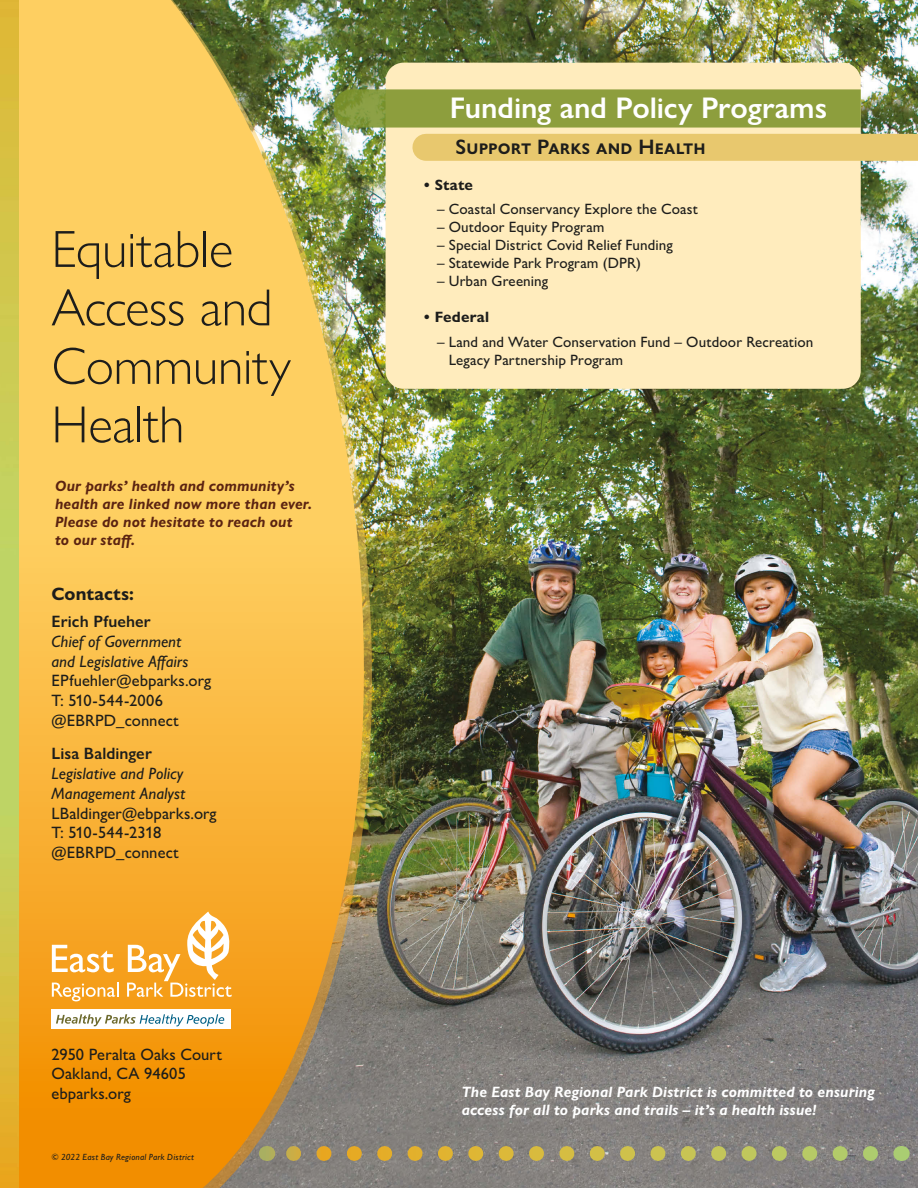
<style>
.page{position:relative;width:918px;height:1188px;background:#fff}
.page>*{position:absolute;margin:0;border:0;box-sizing:border-box;transform-origin:0 0}
.t1{font:300 52.5px/58.5px "Gill Sans Nova";letter-spacing:-.01em;color:#1d1d1b}
.t2{font:600 30px "Gill Sans Nova";letter-spacing:-.005em;color:#fff}
.t3{font:600 21px "Gill Sans Nova";letter-spacing:.005em;color:#1d1d1b}
.t4{font:700 18px "Gill Sans Nova";letter-spacing:.005em;color:#1d1d1b}
.t5{font:500 16.5px/19.8px "Gill Sans Nova";letter-spacing:.005em;color:#1d1d1b}
.t6{font:italic 500 16.5px/19.8px "Gill Sans Nova";color:#1d1d1b}
.t7{font:600 16.5px "Gill Sans Nova";letter-spacing:.005em;color:#1d1d1b}
.t8{font:500 15px/18px "Gill Sans Nova";letter-spacing:.01em;color:#1d1d1b}
.t9{font:italic 700 15px/18px "Gill Sans Nova";letter-spacing:.01em;color:#5b2311}
.t10{font:italic 700 15px/18px "Gill Sans Nova";letter-spacing:.01em;color:#fff}
.t11{font:700 15px "Gill Sans Nova";letter-spacing:.015em;color:#1d1d1b}
.t12{font:italic 500 9px "Gill Sans Nova";letter-spacing:.02em;color:#1d1d1b}
</style>
<div class="page">
<img style="left:404px;top:0;width:514px;height:1188px">
<div style="left:386px;top:63px;width:475px;height:326px;background:#ffecbd;border-radius:18px"></div>
<svg style="left:404px;top:1146px;width:467px;height:15px;background:#a0996c"></svg>
<svg style="left:901px;top:1146px;width:1px;height:15px"></svg>
<img style="left:19px;top:0;width:385px;height:1188px">
<img style="left:0;top:0;width:19px;height:1188px">
<div style="left:51px;top:1010px;width:180px;height:19px;background:#fff"></div>
<svg style="left:52px;top:945px;width:62px;height:27px"></svg>
<svg style="left:52px;top:983px;width:67px;height:18px"></svg>
<svg style="left:127px;top:912px;width:105px;height:85px"></svg>
<svg style="left:56px;top:1014px;width:168px;height:12px"></svg>
<div style="left:426px;top:134px;width:492px;height:27px;background:#e8c86e"></div>
<svg style="left:334px;top:89px;width:527px;height:39px;background:#8e9f3f"></svg>
<h1 class="t1" style="left:51px;top:219px;width:241px">Equitable<br>Access and<br>Community<br>Health</h1>
<p class="t9" style="left:55px;top:477px;width:259px">Our parks’ health and community’s health are linked now more than ever.<br>Please do not hesitate to reach out<br>to our staff.</p>
<p class="t4" style="left:51px;top:583px;width:84px">Contacts:</p>
<p class="t7" style="left:51px;top:611px;width:101px">Erich Pfueher</p>
<p class="t6" style="left:51px;top:631px;width:138px">Chief of Government and Legislative Affairs</p>
<p class="t5" style="left:51px;top:671px;width:161px">EPfuehler@ebparks.org<br>T: 510-544-2006 @EBRPD_connect</p>
<p class="t7" style="left:51px;top:743px;width:102px">Lisa Baldinger</p>
<p class="t6" style="left:51px;top:763px;width:136px">Legislative and Policy<br>Management Analyst</p>
<p class="t5" style="left:51px;top:803px;width:167px">LBaldinger@ebparks.org<br>T: 510-544-2318 @EBRPD_connect</p>
<p class="t5" style="left:51px;top:1044px;width:172px">2950 Peralta Oaks Court<br>Oakland, CA 94605 ebparks.org</p>
<p class="t12" style="left:51px;top:1151px;width:144px">© 2022 East Bay Regional Park District</p>
<h2 class="t2" style="left:450px;top:89px;width:379px">Funding and Policy Programs</h2>
<h3 class="t3" style="left:456px;top:134px;width:252px">Support Parks and Health</h3>
<p class="t11" style="left:424px;top:175px;width:51px">• State</p>
<p class="t8" style="left:437px;top:200px;width:262px">– Coastal Conservancy Explore the Coast</p>
<p class="t8" style="left:437px;top:218px;width:169px">– Outdoor Equity Program</p>
<p class="t8" style="left:437px;top:236px;width:237px">– Special District Covid Relief Funding</p>
<p class="t8" style="left:437px;top:254px;width:205px">– Statewide Park Program (DPR)</p>
<p class="t8" style="left:437px;top:272px;width:113px">– Urban Greening</p>
<p class="t11" style="left:424px;top:308px;width:67px">• Federal</p>
<p class="t8" style="left:449px;top:333px;width:366px;text-indent:-12px">– Land and Water Conservation Fund – Outdoor Recreation<br>Legacy Partnership Program</p>
<p class="t10" style="left:462px;top:1083px;width:415px">The East Bay Regional Park District is committed to ensuring access for all to parks and trails – it’s a health issue!</p>
</div>
